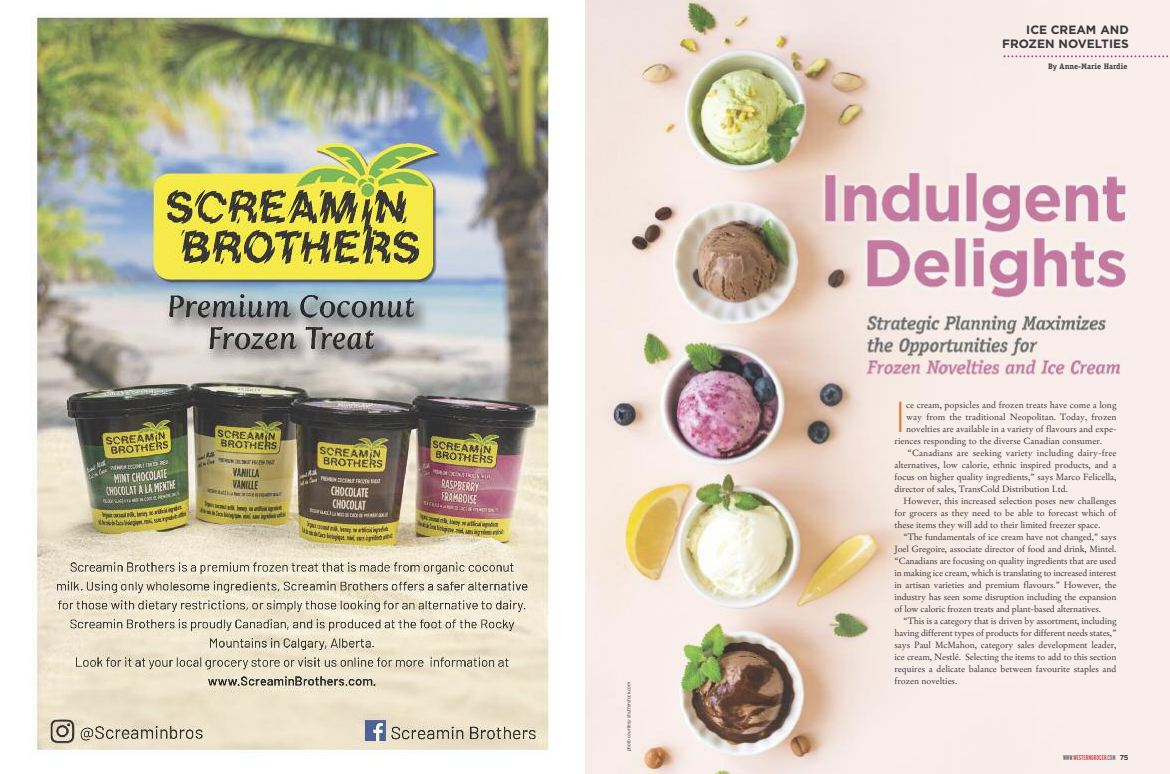
<style>
.page{position:relative;width:1170px;height:774px;background:#fff}
.page>*{position:absolute;margin:0;border:0;box-sizing:border-box;transform-origin:0 0}
.t1{font:300 43.3px "Gotham";color:#d87d3f}
.t2{font:700 12px/14.5px "Gotham";color:#39383a;text-align:right}
.t3{font:9px "Scaligaramond Plain";letter-spacing:-.005em;color:#39383a}
.t4{font:700 8px "Officina Serif";color:#39383a}
.t5{font:extra-condensed 7px "Interstate";color:#cc3a3e}
.t6{font:italic 300 5px "Interstate";letter-spacing:-.03em;color:#39383a}
.s1{font-weight:300;color:#39383a}
.s2{font-weight:700;font-stretch:normal;color:#39383a}
</style>
<div class="page">
<img style="left:31px;top:13px;width:520px;height:743px">
<img style="left:585px;top:0;width:585px;height:774px">
<svg style="left:1004px;top:55px;width:166px;height:2px"></svg>
<p class="t6" style="left:627px;top:751px;width:71px;rotate:-90deg">photo courtesy shutterstock.com</p>
<h2 class="t2" style="left:1002px;top:22px;width:128px">ICE CREAM AND<br>FROZEN NOVELTIES</h2>
<p class="t4" style="left:1048px;top:63px;width:81px">By Anne-Marie Hardie</p>
<h1 class="t1" style="left:894px;top:392px;width:13px">I</h1>
<p class="t3" style="left:906px;top:400px;width:212px">ce cream, popsicles and frozen treats have come a long</p>
<p class="t3" style="left:906px;top:412px;width:212px">way from the traditional Neopolitan. Today, frozen</p>
<p class="t3" style="left:906px;top:424px;width:212px">novelties are available in a variety of flavours and expe-</p>
<p class="t3" style="left:895px;top:436px;width:209px">riences responding to the diverse Canadian consumer.</p>
<p class="t3" style="left:908px;top:448px;width:210px">“Canadians are seeking variety including dairy-free</p>
<p class="t3" style="left:895px;top:460px;width:223px">alternatives, low calorie, ethnic inspired products, and a</p>
<p class="t3" style="left:894px;top:472px;width:224px">focus on higher quality ingredients,” says Marco Felicella,</p>
<p class="t3" style="left:894px;top:484px;width:175px">director of sales, TransCold Distribution Ltd.</p>
<p class="t3" style="left:903px;top:496px;width:215px">However, this increased selection poses new challenges</p>
<p class="t3" style="left:894px;top:508px;width:224px">for grocers as they need to be able to forecast which of</p>
<p class="t3" style="left:894px;top:520px;width:207px">these items they will add to their limited freezer space.</p>
<p class="t3" style="left:903px;top:532px;width:215px">“The fundamentals of ice cream have not changed,” says</p>
<p class="t3" style="left:894px;top:544px;width:224px">Joel Gregoire, associate director of food and drink, Mintel.</p>
<p class="t3" style="left:894px;top:556px;width:224px">“Canadians are focusing on quality ingredients that are used</p>
<p class="t3" style="left:895px;top:568px;width:223px">in making ice cream, which is translating to increased interest</p>
<p class="t3" style="left:895px;top:580px;width:224px">in artisan varieties and premium flavours.” However, the</p>
<p class="t3" style="left:895px;top:592px;width:224px">industry has seen some disruption including the expansion</p>
<p class="t3" style="left:895px;top:604px;width:208px">of low caloric frozen treats and plant-based alternatives.</p>
<p class="t3" style="left:904px;top:616px;width:215px">“This is a category that is driven by assortment, including</p>
<p class="t3" style="left:895px;top:628px;width:224px">having different types of products for different needs states,”</p>
<p class="t3" style="left:895px;top:640px;width:224px">says Paul McMahon, category sales development leader,</p>
<p class="t3" style="left:895px;top:652px;width:223px">ice cream, Nestlé. Selecting the items to add to this section</p>
<p class="t3" style="left:895px;top:664px;width:224px">requires a delicate balance between favourite staples and</p>
<p class="t3" style="left:895px;top:676px;width:64px">frozen novelties.</p>
<p class="t5" style="left:1063px;top:755px;width:67px"><span class="s1">WWW.</span>WESTERNGROCER<span class="s1">.COM</span> <span class="s2">75</span></p>
</div>
